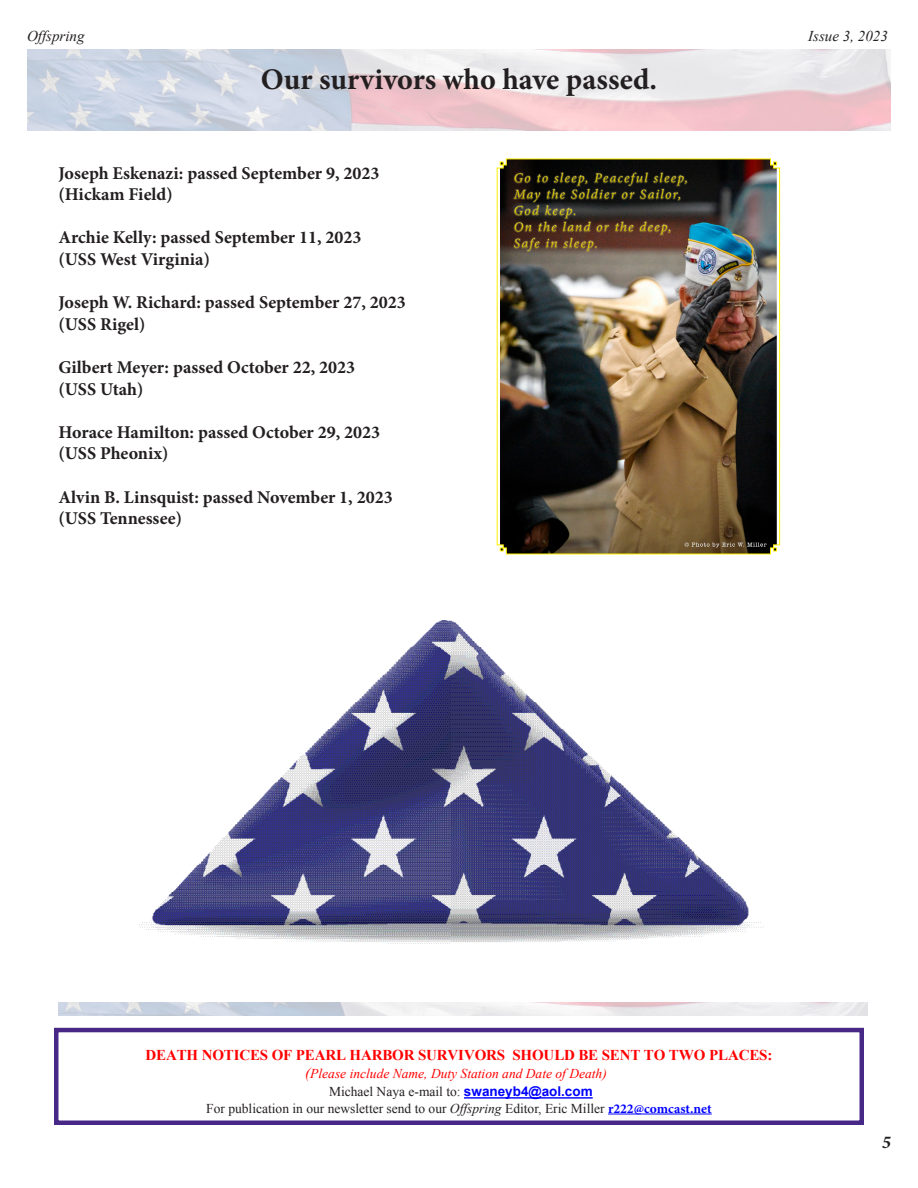
<style>
.page{position:relative;width:918px;height:1188px;background:#fff}
.page>*{position:absolute;margin:0;border:0;box-sizing:border-box;transform-origin:0 0}
.t1{font:700 30px "Minion Pro";color:#231f20}
.t2{font:700 18px "Minion Pro";color:#231f20}
.t3{font:italic 700 18px "Minion Pro";color:#231f20}
.t4{font:700 15px "Times New Roman";letter-spacing:-.01em;color:#f00}
.t5{font:italic 15px "Times New Roman";color:#231f20}
.t6{font:13.5px "Times New Roman";color:#231f20}
.t7{font:italic 13.5px "Times New Roman";color:#f00}
.s1{font-size:15px}
.s2{font-family:"Arial";font-weight:700;color:#00f}
.s3{font-style:italic}
.s4{font-family:"Minion Pro";font-weight:700;color:#00f}
</style>
<div class="page">
<img style="left:139px;top:621px;width:625px;height:323px">
<hr style="left:464px;top:1097px;width:129px;height:2px;background:#00f">
<hr style="left:608px;top:1114px;width:104px;height:1px;background:#00f">
<div style="left:54px;top:1028px;width:810px;height:97px;border:4px solid #472887"></div>
<img style="left:27px;top:50px;width:864px;height:81px">
<img style="left:58px;top:1002px;width:809px;height:13px">
<img style="left:496px;top:158px;width:284px;height:397px">
<p class="t5" style="left:27px;top:25px;width:59px">Offspring</p>
<p class="t5" style="left:808px;top:25px;width:81px">Issue 3, 2023</p>
<p class="t1" style="left:261px;top:58px;width:398px">Our survivors who have passed.</p>
<p class="t2" style="left:58px;top:160px;width:323px">Joseph Eskenazi: passed September 9, 2023</p>
<p class="t2" style="left:58px;top:182px;width:116px">(Hickam Field)</p>
<p class="t2" style="left:58px;top:225px;width:305px">Archie Kelly: passed September 11, 2023</p>
<p class="t2" style="left:58px;top:247px;width:153px">(USS West Virginia)</p>
<p class="t2" style="left:58px;top:290px;width:349px">Joseph W. Richard: passed September 27, 2023</p>
<p class="t2" style="left:58px;top:311px;width:88px">(USS Rigel)</p>
<p class="t2" style="left:58px;top:355px;width:298px">Gilbert Meyer: passed October 22, 2023</p>
<p class="t2" style="left:58px;top:376px;width:87px">(USS Utah)</p>
<p class="t2" style="left:58px;top:419px;width:323px">Horace Hamilton: passed October 29, 2023</p>
<p class="t2" style="left:58px;top:441px;width:111px">(USS Pheonix)</p>
<p class="t2" style="left:58px;top:484px;width:336px">Alvin B. Linsquist: passed November 1, 2023</p>
<p class="t2" style="left:58px;top:506px;width:125px">(USS Tennessee)</p>
<p class="t4" style="left:145px;top:1045px;width:628px">DEATH NOTICES OF PEARL HARBOR SURVIVORS SHOULD BE SENT TO TWO PLACES:</p>
<p class="t7" style="left:305px;top:1065px;width:303px"><span class="s1">(</span>Please include Name, Duty Station and Date of Death)</p>
<p class="t6" style="left:329px;top:1083px;width:265px">Michael Naya e-mail to: <span class="s2">swaneyb4@aol.com</span></p>
<p class="t6" style="left:206px;top:1099px;width:507px">For publication in our newsletter send to our <span class="s3">Offspring</span> Editor, Eric Miller <span class="s4">r222@comcast.net</span></p>
<p class="t3" style="left:882px;top:1130px;width:10px">5</p>
</div>
